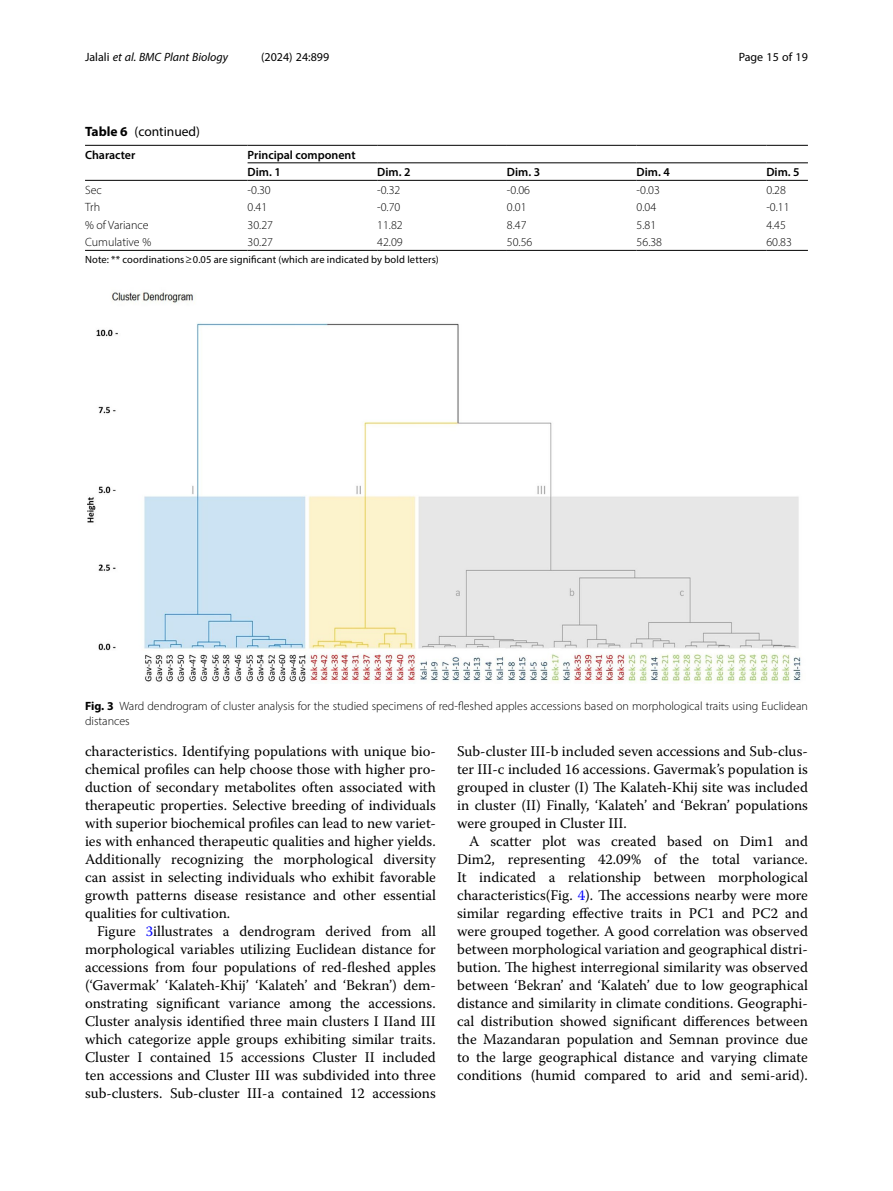
<style>
.page{position:relative;width:893px;height:1191px;background:#fff}
.page>*{position:absolute;margin:0;border:0;box-sizing:border-box;transform-origin:0 0}
.Body_Text_Indent{font:14.7px/18px "Warnock Pro";color:#000;text-align:justify}
.Table_Continued{font:13.5px "Myriad Pro";color:#000}
.Figure_Caption{font:300 12px/15px "Myriad Pro";color:#000}
.Table_Body{font:300 12px "Myriad Pro";color:#000}
.Table_Head{font:600 12px "Myriad Pro";color:#000}
.t1{font:italic 12px "Myriad Pro";color:#000}
.t2{font:12px "Myriad Pro";color:#000}
.Table_Footnote{font:10.5px "Myriad Pro";letter-spacing:.01em;color:#000}
.s1{font-style:normal}
.s2{font-weight:700}
.s3{color:#00f}
</style>
<div class="page">
<img style="left:87px;top:292px;width:714px;height:391px">
<hr style="left:85px;top:180px;width:163px;height:1px;background:#000">
<hr style="left:248px;top:180px;width:129px;height:1px;background:#000">
<hr style="left:377px;top:180px;width:130px;height:1px;background:#000">
<hr style="left:507px;top:180px;width:130px;height:1px;background:#000">
<hr style="left:637px;top:180px;width:129px;height:1px;background:#000">
<hr style="left:766px;top:180px;width:42px;height:1px;background:#000">
<hr style="left:248px;top:250px;width:129px;height:1px;background:#000">
<hr style="left:377px;top:250px;width:130px;height:1px;background:#000">
<hr style="left:507px;top:250px;width:130px;height:1px;background:#000">
<hr style="left:637px;top:250px;width:129px;height:1px;background:#000">
<hr style="left:766px;top:250px;width:42px;height:1px;background:#000">
<hr style="left:85px;top:250px;width:163px;height:1px;background:#000">
<hr style="left:85px;top:145px;width:163px;height:1px;background:#000">
<hr style="left:248px;top:145px;width:129px;height:1px;background:#000">
<hr style="left:377px;top:145px;width:130px;height:1px;background:#000">
<hr style="left:507px;top:145px;width:130px;height:1px;background:#000">
<hr style="left:637px;top:145px;width:129px;height:1px;background:#000">
<hr style="left:766px;top:145px;width:42px;height:1px;background:#000">
<hr style="left:248px;top:163px;width:129px;height:1px;background:#000">
<hr style="left:377px;top:163px;width:130px;height:1px;background:#000">
<hr style="left:507px;top:163px;width:130px;height:1px;background:#000">
<hr style="left:637px;top:163px;width:129px;height:1px;background:#000">
<hr style="left:766px;top:163px;width:42px;height:1px;background:#000">
<p class="t1" style="left:85px;top:50px;width:144px"><span class="s1">Jalali</span> et al. BMC Plant Biology</p>
<p class="t2" style="left:261px;top:50px;width:70px">(2024) 24:899</p>
<p class="t2" style="left:739px;top:50px;width:71px">Page 15 of 19</p>
<p class="Table_Continued" style="left:85px;top:123px;width:116px"><span class="s2">Table 6</span> (continued)</p>
<p class="Table_Head" style="left:85px;top:147px;width:52px">Character</p>
<p class="Table_Head" style="left:248px;top:147px;width:109px">Principal component</p>
<p class="Table_Head" style="left:248px;top:164px;width:35px">Dim. 1</p>
<p class="Table_Head" style="left:377px;top:164px;width:35px">Dim. 2</p>
<p class="Table_Head" style="left:507px;top:164px;width:35px">Dim. 3</p>
<p class="Table_Head" style="left:637px;top:164px;width:35px">Dim. 4</p>
<p class="Table_Head" style="left:766px;top:164px;width:35px">Dim. 5</p>
<p class="Table_Body" style="left:85px;top:182px;width:18px">Sec</p>
<p class="Table_Body" style="left:248px;top:182px;width:25px">-0.30</p>
<p class="Table_Body" style="left:377px;top:182px;width:25px">-0.32</p>
<p class="Table_Body" style="left:507px;top:182px;width:25px">-0.06</p>
<p class="Table_Body" style="left:637px;top:182px;width:25px">-0.03</p>
<p class="Table_Body" style="left:766px;top:182px;width:21px">0.28</p>
<p class="Table_Body" style="left:85px;top:200px;width:17px">Trh</p>
<p class="Table_Body" style="left:248px;top:200px;width:21px">0.41</p>
<p class="Table_Body" style="left:377px;top:200px;width:25px">-0.70</p>
<p class="Table_Body" style="left:507px;top:200px;width:21px">0.01</p>
<p class="Table_Body" style="left:637px;top:200px;width:21px">0.04</p>
<p class="Table_Body" style="left:766px;top:200px;width:25px">-0.11</p>
<p class="Table_Body" style="left:85px;top:217px;width:65px">% of Variance</p>
<p class="Table_Body" style="left:248px;top:217px;width:27px">30.27</p>
<p class="Table_Body" style="left:377px;top:217px;width:27px">11.82</p>
<p class="Table_Body" style="left:507px;top:217px;width:21px">8.47</p>
<p class="Table_Body" style="left:637px;top:217px;width:21px">5.81</p>
<p class="Table_Body" style="left:766px;top:217px;width:21px">4.45</p>
<p class="Table_Body" style="left:85px;top:235px;width:68px">Cumulative %</p>
<p class="Table_Body" style="left:248px;top:235px;width:27px">30.27</p>
<p class="Table_Body" style="left:377px;top:235px;width:27px">42.09</p>
<p class="Table_Body" style="left:507px;top:235px;width:27px">50.56</p>
<p class="Table_Body" style="left:637px;top:235px;width:27px">56.38</p>
<p class="Table_Body" style="left:766px;top:235px;width:27px">60.83</p>
<p class="Table_Footnote" style="left:85px;top:252px;width:355px">Note: ** coordinations≥0.05 are significant (which are indicated by bold letters)</p>
<p class="Figure_Caption" style="left:85px;top:698px;width:724px"><span class="s2">Fig. 3</span> Ward dendrogram of cluster analysis for the studied specimens of red-fleshed apples accessions based on morphological traits using Euclidean distances</p>
<p class="Body_Text_Indent" style="left:85px;top:742px;width:352px">characteristics. Identifying populations with unique bio&shy;chemical profiles can help choose those with higher pro&shy;duction of secondary metabolites often associated with therapeutic properties. Selective breeding of individuals with superior biochemical profiles can lead to new variet&shy;ies with enhanced therapeutic qualities and higher yields.<br>Additionally recognizing the morphological diversity can assist in selecting individuals who exhibit favorable growth patterns disease resistance and other essential qualities for cultivation.</p>
<p class="Body_Text_Indent" style="left:85px;top:922px;width:352px;text-indent:12px">Figure <span class="s3">3</span>illustrates a dendrogram derived from all morphological variables utilizing Euclidean distance for accessions from four populations of red-fleshed apples (‘Gavermak’ ‘Kalateh-Khij’ ‘Kalateh’ and ‘Bekran’) dem&shy;onstrating significant variance among the accessions.<br>Cluster analysis identified three main clusters I IIand III which categorize apple groups exhibiting similar traits.<br>Cluster I contained 15 accessions Cluster II included ten accessions and Cluster III was subdivided into three sub-clusters. Sub-cluster III-a contained 12 accessions</p>
<p class="Body_Text_Indent" style="left:457px;top:742px;width:352px">Sub-cluster III-b included seven accessions and Sub-clus&shy;ter III-c included 16 accessions. Gavermak’s population is grouped in cluster (I) The Kalateh-Khij site was included in cluster (II) Finally, ‘Kalateh’ and ‘Bekran’ populations were grouped in Cluster III.</p>
<p class="Body_Text_Indent" style="left:457px;top:832px;width:352px;text-indent:12px">A scatter plot was created based on Dim1 and Dim2, representing 42.09% of the total variance.<br>It indicated a relationship between morphological characteristics(Fig. <span class="s3">4</span>). The accessions nearby were more similar regarding effective traits in PC1 and PC2 and were grouped together. A good correlation was observed between morphological variation and geographical distri&shy;bution. The highest interregional similarity was observed between ‘Bekran’ and ‘Kalateh’ due to low geographical distance and similarity in climate conditions. Geographi&shy;cal distribution showed significant differences between the Mazandaran population and Semnan province due to the large geographical distance and varying climate conditions (humid compared to arid and semi-arid).</p>
</div>
